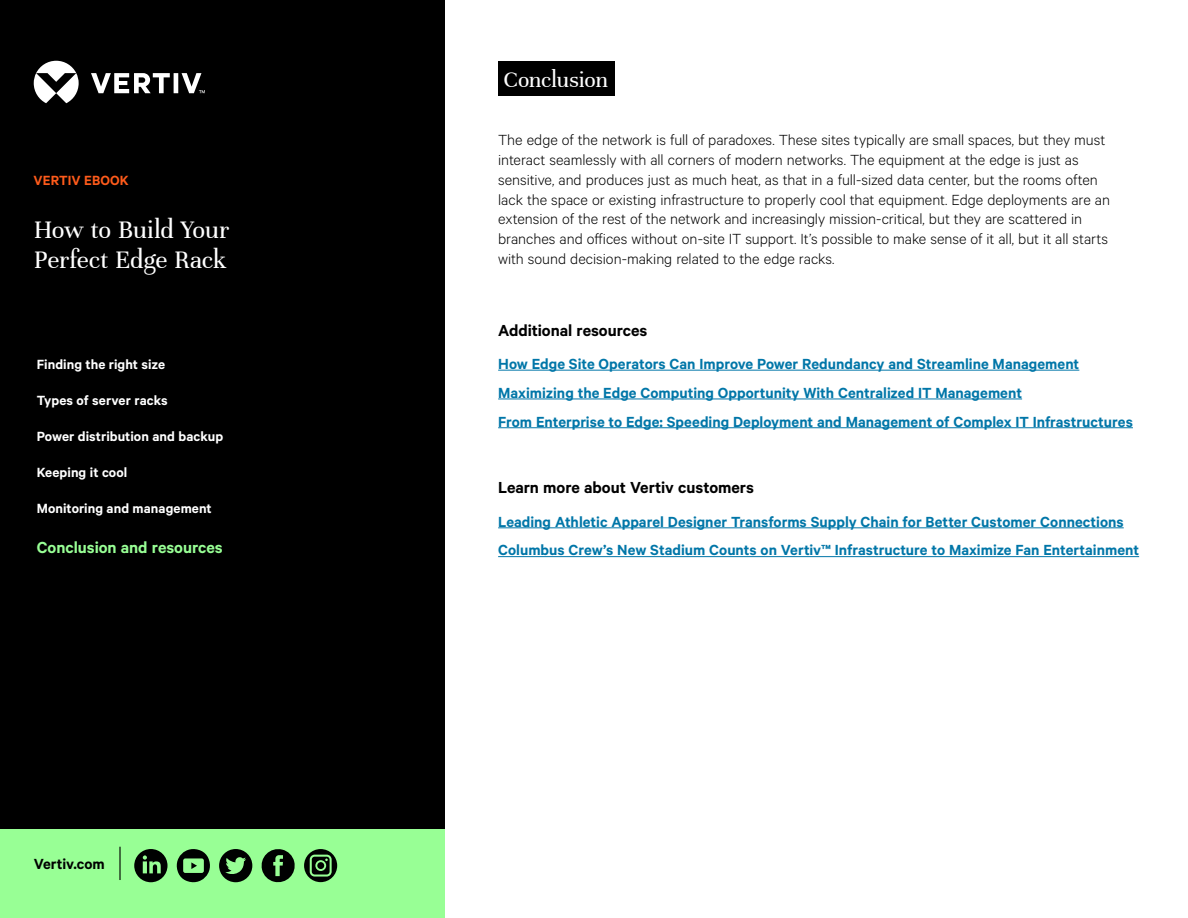
<style>
.page{position:relative;width:1188px;height:918px;background:#fff}
.page>*{position:absolute;margin:0;border:0;box-sizing:border-box;transform-origin:0 0}
.t1{font:27px/30px "Unna";letter-spacing:-.01em;color:#fff}
.t2{font:24px "Unna";letter-spacing:-.015em;color:#fff}
.t3{font:600 18px "Calibre";color:#000}
.t4{font:600 18px "Calibre";color:#98ff95}
.t5{font:300 16.5px/19.8px "Calibre";color:#000}
.t6{font:600 16.5px/28.8px "Calibre";color:#0076a8}
.t7{font:600 16.5px "Calibre";color:#000}
.t8{font:600 15px "Calibre";letter-spacing:.005em;color:#fff}
.t9{font:600 15px "Calibre";letter-spacing:.005em;color:#fe5b1b}
</style>
<div class="page">
<div style="left:0;top:0;width:444px;height:918px;background:#000"></div>
<div style="left:0;top:830px;width:445px;height:88px;background:#98ff95"></div>
<hr style="left:119px;top:847px;width:2px;height:33px;background:#000">
<div style="left:498px;top:61px;width:117px;height:35px;background:#000"></div>
<hr style="left:498px;top:370px;width:581px;height:1px;background:#0076a8">
<hr style="left:498px;top:399px;width:524px;height:1px;background:#0076a8">
<hr style="left:498px;top:427px;width:635px;height:1px;background:#0076a8">
<hr style="left:498px;top:528px;width:626px;height:1px;background:#0076a8">
<hr style="left:498px;top:556px;width:641px;height:1px;background:#0076a8">
<svg style="left:34px;top:61px;width:171px;height:42px"></svg>
<svg style="left:134px;top:849px;width:34px;height:33px"></svg>
<svg style="left:177px;top:849px;width:33px;height:34px"></svg>
<svg style="left:219px;top:849px;width:33px;height:33px"></svg>
<svg style="left:262px;top:849px;width:33px;height:33px"></svg>
<svg style="left:304px;top:849px;width:33px;height:33px"></svg>
<p class="t9" style="left:34px;top:172px;width:97px">VERTIV EBOOK</p>
<h1 class="t1" style="left:34px;top:215px;width:197px">How to Build Your<br>Perfect Edge Rack</h1>
<p class="t8" style="left:37px;top:356px;width:130px">Finding the right size</p>
<p class="t8" style="left:37px;top:392px;width:132px">Types of server racks</p>
<p class="t8" style="left:37px;top:428px;width:188px">Power distribution and backup</p>
<p class="t8" style="left:37px;top:464px;width:92px">Keeping it cool</p>
<p class="t8" style="left:37px;top:500px;width:177px">Monitoring and management</p>
<p class="t4" style="left:37px;top:537px;width:188px">Conclusion and resources</p>
<p class="t7" style="left:34px;top:854px;width:73px">Vertiv.com</p>
<h2 class="t2" style="left:504px;top:65px;width:106px">Conclusion</h2>
<p class="t5" style="left:498px;top:129px;width:613px">The edge of the network is full of paradoxes. These sites typically are small spaces, but they must interact seamlessly with all corners of modern networks. The equipment at the edge is just as sensitive, and produces just as much heat, as that in a full-sized data center, but the rooms often lack the space or existing infrastructure to properly cool that equipment. Edge deployments are an extension of the rest of the network and increasingly mission-critical, but they are scattered in branches and offices without on-site IT support. It’s possible to make sense of it all, but it all starts with sound decision-making related to the edge racks.</p>
<p class="t3" style="left:498px;top:319px;width:151px">Additional resources</p>
<p class="t6" style="left:498px;top:349px;width:636px">How Edge Site Operators Can Improve Power Redundancy and Streamline Management<br>Maximizing the Edge Computing Opportunity With Centralized IT Management<br>From Enterprise to Edge: Speeding Deployment and Management of Complex IT Infrastructures</p>
<p class="t3" style="left:498px;top:477px;width:257px">Learn more about Vertiv customers</p>
<p class="t6" style="left:498px;top:507px;width:642px">Leading Athletic Apparel Designer Transforms Supply Chain for Better Customer Connections<br>Columbus Crew’s New Stadium Counts on Vertiv™ Infrastructure to Maximize Fan Entertainment</p>
</div>
